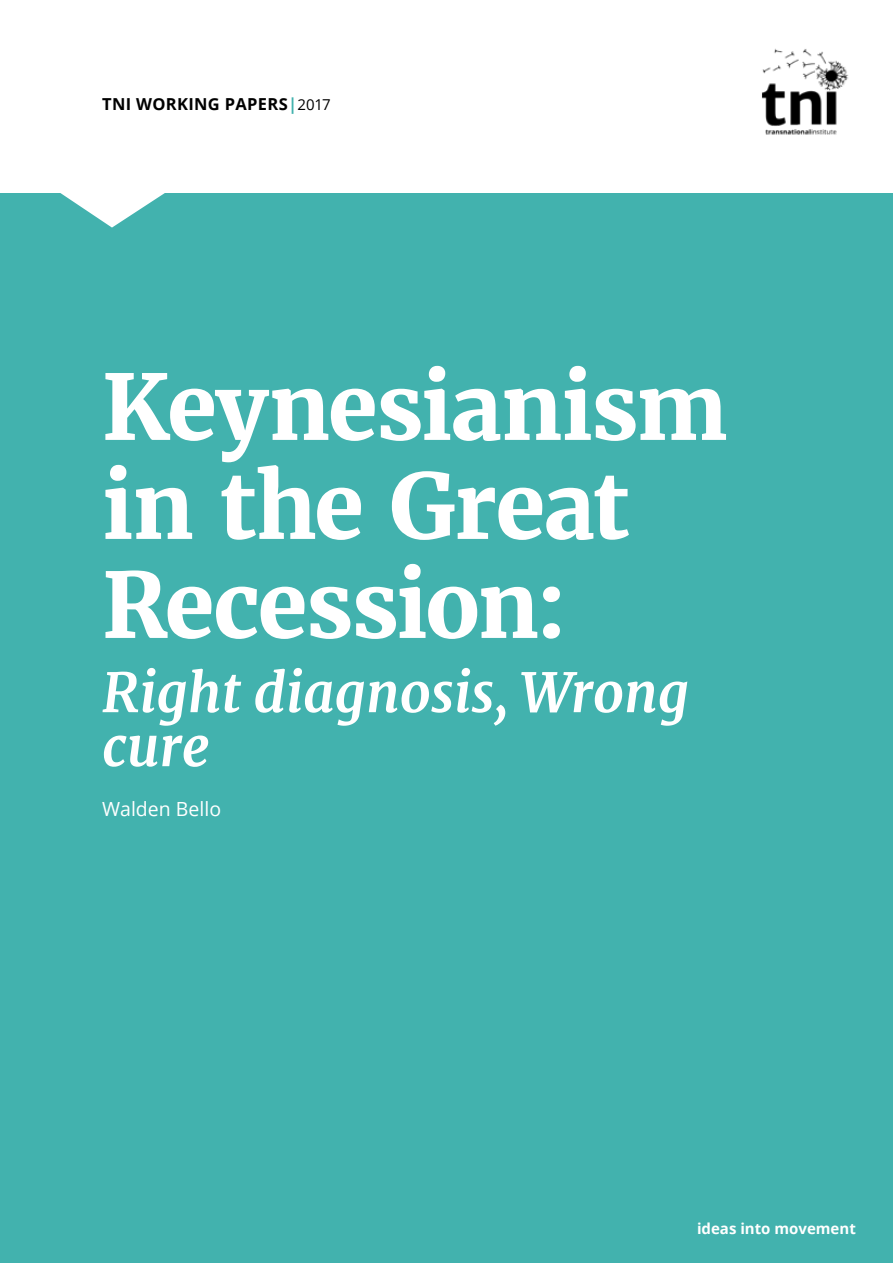
<style>
.page{position:relative;width:893px;height:1263px;background:#fff}
.page>*{position:absolute;margin:0;border:0;box-sizing:border-box;transform-origin:0 0}
.t1{font:700 90px/99px "Merriweather";letter-spacing:-.02em;color:#fff}
.t2{font:italic 700 54px/54px "Merriweather";color:#fff}
.t3{font:19.5px "Open Sans";color:#fff}
.t4{font:700 16.5px "Open Sans";letter-spacing:.02em;color:#000}
.t5{font:700 15px "Open Sans";color:#fff}
.s1{color:#42b2ae}
.s2{font-weight:400;font-size:15px}
</style>
<div class="page">
<div style="left:0;top:193px;width:893px;height:1069px;background:#42b2ae"></div>
<svg style="left:60px;top:193px;width:105px;height:35px"></svg>
<img style="left:761px;top:48px;width:88px;height:87px">
<p class="t4" style="left:102px;top:92px;width:230px">TNI WORKING PAPERS<span class="s1">|</span><span class="s2">2017</span></p>
<p class="t1" style="left:102px;top:358px;width:627px">Keynesianism in the Great<br>Recession:</p>
<p class="t2" style="left:102px;top:666px;width:589px">Right diagnosis, Wrong cure</p>
<p class="t3" style="left:102px;top:795px;width:120px">Walden Bello</p>
<p class="t5" style="left:697px;top:1217px;width:160px">ideas into movement</p>
</div>
